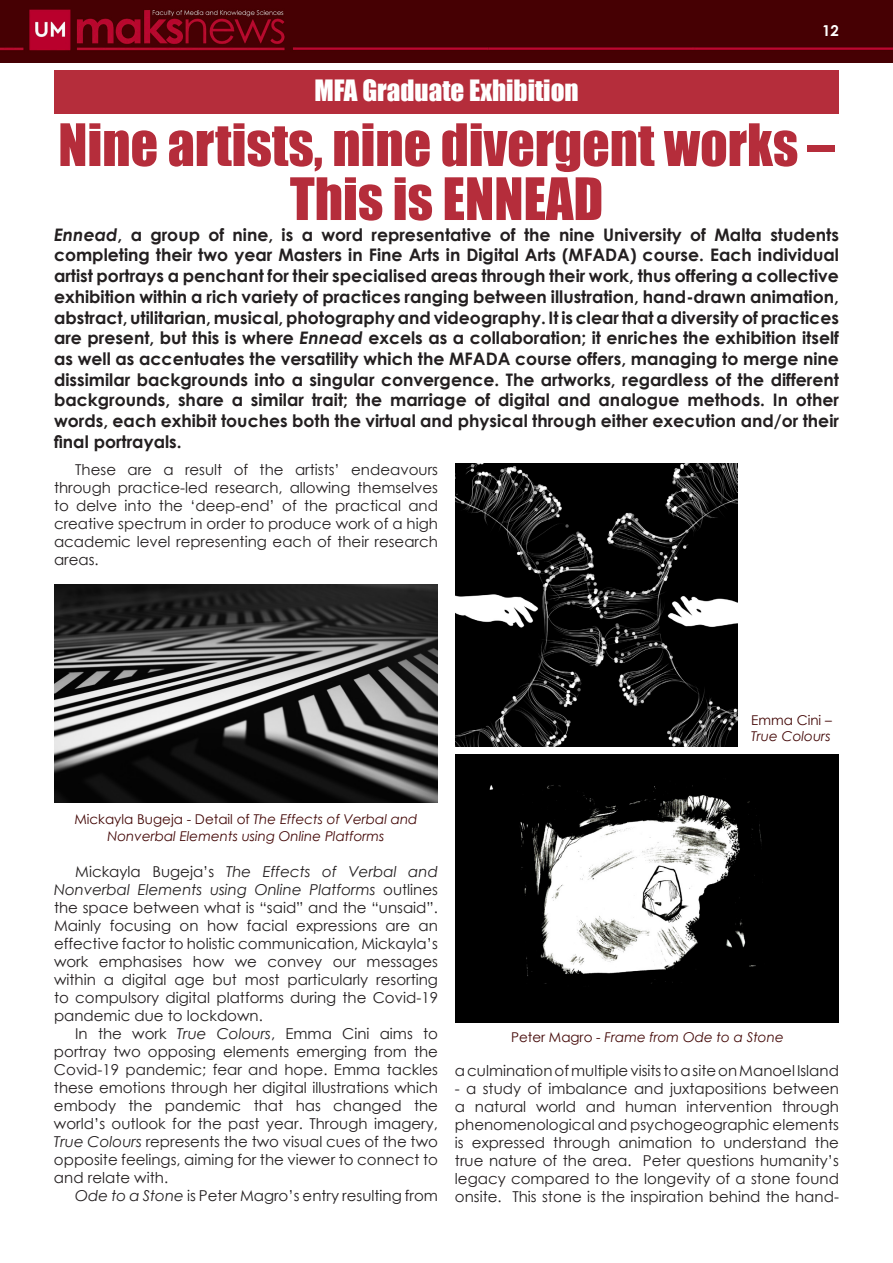
<style>
.page{position:relative;width:893px;height:1263px;background:#fff}
.page>*{position:absolute;margin:0;border:0;box-sizing:border-box;transform-origin:0 0}
.t1{font:54px/54px "Impact";color:#b52d3b;text-align:center}
.t2{font:27px "Impact";color:#fff}
.t3{font:700 17.25px/20.7px "Century Gothic";color:#231f20;text-align:justify}
.t4{font:15px/18px "Century Gothic";color:#231f20;text-align:justify}
.t5{font:700 15px "Century Gothic";color:#fff}
.t6{font:italic 13.5px/16.2px "Century Gothic";color:#430706;text-align:center}
.t7{font:13.5px "Century Gothic";color:#430706}
.s1{font-style:italic}
.s2{font-style:normal}
</style>
<div class="page">
<img style="left:0;top:0;width:893px;height:62px">
<div style="left:54px;top:70px;width:785px;height:44px;background:#b52d3b"></div>
<img style="left:54px;top:585px;width:384px;height:218px">
<img style="left:455px;top:464px;width:283px;height:282px">
<img style="left:456px;top:754px;width:383px;height:268px">
<p class="t5" style="left:822px;top:19px;width:18px">12</p>
<h2 class="t2" style="left:314px;top:70px;width:266px">MFA Graduate Exhibition</h2>
<h1 class="t1" style="left:58px;top:116px;width:778px">Nine artists, nine divergent works –<br>This is ENNEAD</h1>
<p class="t3" style="left:54px;top:223px;width:786px"><span class="s1">Ennead</span>, a group of nine, is a word representative of the nine University of Malta students completing their two year Masters in Fine Arts in Digital Arts (MFADA) course. Each individual artist portrays a penchant for their specialised areas through their work, thus offering a collective exhibition within a rich variety of practices ranging between illustration, hand-drawn animation, abstract, utilitarian, musical, photography and videography. It is clear that a diversity of practices are present, but this is where <span class="s1">Ennead</span> excels as a collaboration; it enriches the exhibition itself as well as accentuates the versatility which the MFADA course offers, managing to merge nine dissimilar backgrounds into a singular convergence. The artworks, regardless of the different backgrounds, share a similar trait; the marriage of digital and analogue methods. In other words, each exhibit touches both the virtual and physical through either execution and/or their final portrayals.</p>
<p class="t4" style="left:54px;top:460px;width:385px;text-indent:21px">These are a result of the artists’ endeavours through practice-led research, allowing themselves to delve into the ‘deep-end’ of the practical and creative spectrum in order to produce work of a high academic level representing each of their research areas.</p>
<p class="t7" style="left:751px;top:710px;width:82px">Emma Cini –</p>
<p class="t6" style="left:751px;top:728px;width:81px">True Colours</p>
<p class="t6" style="left:74px;top:811px;width:345px"><span class="s2">Mickayla Bugeja - Detail of</span> The Effects of Verbal and<br>Nonverbal Elements using Online Platforms</p>
<p class="t4" style="left:54px;top:862px;width:385px;text-indent:21px">Mickayla Bugeja’s <span class="s1">The Effects of Verbal and Nonverbal Elements using Online Platforms</span> outlines the space between what is “said” and the “unsaid”.<br>Mainly focusing on how facial expressions are an effective factor to holistic communication, Mickayla’s work emphasises how we convey our messages within a digital age but most particularly resorting to compulsory digital platforms during the Covid-19 pandemic due to lockdown.</p>
<p class="t4" style="left:54px;top:1024px;width:385px;text-indent:21px">In the work <span class="s1">True Colours</span>, Emma Cini aims to portray two opposing elements emerging from the Covid-19 pandemic; fear and hope. Emma tackles these emotions through her digital illustrations which embody the pandemic that has changed the world’s outlook for the past year. Through imagery, <span class="s1">True Colours</span> represents the two visual cues of the two opposite feelings, aiming for the viewer to connect to and relate with.</p>
<p class="t4" style="left:75px;top:1186px;width:364px"><span class="s1">Ode to a Stone</span> is Peter Magro’s entry resulting from</p>
<p class="t6" style="left:511px;top:1028px;width:274px"><span class="s2">Peter Magro -</span> Frame from Ode to a Stone</p>
<p class="t4" style="left:455px;top:1061px;width:385px">a culmination of multiple visits to a site on Manoel Island</p>
<p class="t4" style="left:455px;top:1079px;width:385px">- a study of imbalance and juxtapositions between a natural world and human intervention through phenomenological and psychogeographic elements is expressed through animation to understand the true nature of the area. Peter questions humanity’s legacy compared to the longevity of a stone found onsite. This stone is the inspiration behind the hand-</p>
</div>
